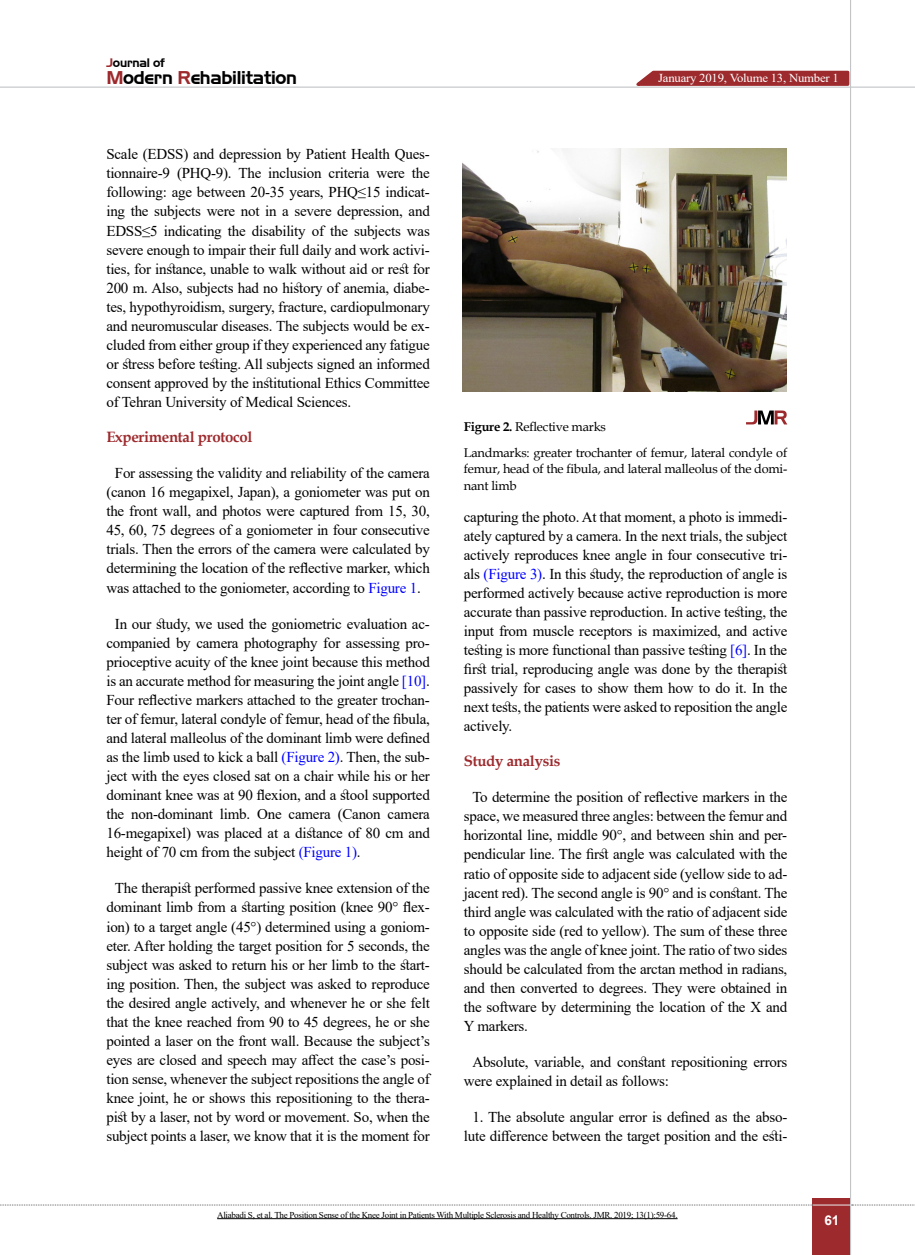
<style>
.page{position:relative;width:915px;height:1255px;background:#fff}
.page>*{position:absolute;margin:0;border:0;box-sizing:border-box;transform-origin:0 0}
.t1{font:18px "Aero Regular SWFTE";letter-spacing:-.015em;color:#000}
.t2{font:15px/19px "Times New Roman";letter-spacing:-.015em;color:#000;text-align:justify}
.t3{font:700 15px "Book Antiqua";letter-spacing:-.02em;color:#9d2a2d}
.t4{font:700 13.5px "Arial";color:#fff}
.t5{font:12.75px/26.2px "Book Antiqua";letter-spacing:-.015em;color:#000}
.t6{font:12.15px "Times New Roman";letter-spacing:-.015em;color:#fff;scale:1.05 1}
.t7{font:12px "Aero Regular SWFTE";letter-spacing:-.015em;color:#000}
.t8{font:9px "Times New Roman";letter-spacing:-.03em;color:#000}
.s1{color:#9d2a2d}
.s2{color:#00f}
.s3{font-weight:700}
</style>
<div class="page">
<div style="left:812px;top:1198px;width:38px;height:56px;background:#9d2a2d"></div>
<hr style="left:849px;top:0;width:1px;height:1254px;background:#c2c4c6">
<hr style="left:0;top:87px;width:914px;height:1px;background:#c2c4c6">
<hr style="left:812px;top:1204px;width:38px;height:1px;background:#ebebec">
<svg style="left:0;top:1204px;width:812px;height:1px"></svg>
<svg style="left:851px;top:1204px;width:64px;height:1px"></svg>
<img style="left:462px;top:149px;width:324px;height:242px">
<svg style="left:746px;top:410px;width:41px;height:14px"></svg>
<hr style="left:217px;top:1218px;width:460px;height:1px;background:#000">
<svg style="left:629px;top:69px;width:221px;height:18px;background:#b05658"></svg>
<p class="t7" style="left:106px;top:55px;width:60px"><span class="s1">J</span>ournal of</p>
<p class="t1" style="left:106px;top:67px;width:192px"><span class="s1">M</span>odern <span class="s1">R</span>ehabilitation</p>
<p class="t2" style="left:106px;top:144px;width:325px">Scale (EDSS) and depression by Patient Health Ques&shy;tionnaire-9 (PHQ-9). The inclusion criteria were the following: age between 20-35 years, PHQ≤15 indicat&shy;ing the subjects were not in a severe depression, and EDSS≤5 indicating the disability of the subjects was severe enough to impair their full daily and work activi&shy;ties, for instance, unable to walk without aid or rest for 200 m. Also, subjects had no history of anemia, diabe&shy;tes, hypothyroidism, surgery, fracture, cardiopulmonary and neuromuscular diseases. The subjects would be ex&shy;cluded from either group if they experienced any fatigue or stress before testing. All subjects signed an informed consent approved by the institutional Ethics Committee of Tehran University of Medical Sciences.</p>
<p class="t3" style="left:106px;top:427px;width:148px">Experimental protocol</p>
<p class="t2" style="left:106px;top:463px;width:325px;text-indent:9px">For assessing the validity and reliability of the camera (canon 16 megapixel, Japan), a goniometer was put on the front wall, and photos were captured from 15, 30, 45, 60, 75 degrees of a goniometer in four consecutive trials. Then the errors of the camera were calculated by determining the location of the reflective marker, which was attached to the goniometer, according to <span class="s2">Figure 1</span>.</p>
<p class="t2" style="left:106px;top:613px;width:325px;text-indent:9px">In our study, we used the goniometric evaluation ac&shy;companied by camera photography for assessing pro&shy;prioceptive acuity of the knee joint because this method is an accurate method for measuring the joint angle <span class="s2">[10]</span>.<br>Four reflective markers attached to the greater trochan&shy;ter of femur, lateral condyle of femur, head of the fibula, and lateral malleolus of the dominant limb were defined as the limb used to kick a ball <span class="s2">(Figure 2)</span>. Then, the sub&shy;ject with the eyes closed sat on a chair while his or her dominant knee was at 90 flexion, and a stool supported the non-dominant limb. One camera (Canon camera 16-megapixel) was placed at a distance of 80 cm and height of 70 cm from the subject <span class="s2">(Figure 1)</span>.</p>
<p class="t2" style="left:106px;top:878px;width:325px;text-align:center">The therapist performed passive knee extension of the dominant limb from a starting position (knee 90° flex&shy;ion) to a target angle (45°) determined using a goniom&shy;eter. After holding the target position for 5 seconds, the subject was asked to return his or her limb to the start&shy;ing position. Then, the subject was asked to reproduce the desired angle actively, and whenever he or she felt that the knee reached from 90 to 45 degrees, he or she pointed a laser on the front wall. Because the subject’s eyes are closed and speech may affect the case’s posi&shy;tion sense, whenever the subject repositions the angle of knee joint, he or shows this repositioning to the thera&shy;pist by a laser, not by word or movement. So, when the subject points a laser, we know that it is the moment for</p>
<p class="t6" style="left:658px;top:69px;width:174px">January 2019, Volume 13, Number 1</p>
<p class="t5" style="left:463px;top:413px;width:325px"><span class="s3">Figure 2.</span> Reflective marks<br>Landmarks: greater trochanter of femur, lateral condyle of</p>
<p class="t5" style="left:463px;top:460px;width:325px;line-height:16.5px">femur, head of the fibula, and lateral malleolus of the domi&shy;nant limb</p>
<p class="t2" style="left:463px;top:506px;width:325px">capturing the photo. At that moment, a photo is immedi&shy;ately captured by a camera. In the next trials, the subject actively reproduces knee angle in four consecutive tri&shy;als <span class="s2">(Figure 3)</span>. In this study, the reproduction of angle is performed actively because active reproduction is more accurate than passive reproduction. In active testing, the input from muscle receptors is maximized, and active testing is more functional than passive testing <span class="s2">[6]</span>. In the first trial, reproducing angle was done by the therapist passively for cases to show them how to do it. In the next tests, the patients were asked to reposition the angle actively.</p>
<p class="t3" style="left:463px;top:750px;width:98px">Study analysis</p>
<p class="t2" style="left:463px;top:787px;width:325px;text-indent:9px">To determine the position of reflective markers in the space, we measured three angles: between the femur and horizontal line, middle 90°, and between shin and per&shy;pendicular line. The first angle was calculated with the ratio of opposite side to adjacent side (yellow side to ad&shy;jacent red). The second angle is 90° and is constant. The third angle was calculated with the ratio of adjacent side to opposite side (red to yellow). The sum of these three angles was the angle of knee joint. The ratio of two sides should be calculated from the arctan method in radians, and then converted to degrees. They were obtained in the software by determining the location of the X and Y markers.</p>
<p class="t2" style="left:463px;top:1051px;width:325px;text-indent:9px">Absolute, variable, and constant repositioning errors were explained in detail as follows:</p>
<p class="t2" style="left:463px;top:1107px;width:325px;text-align:center">1. The absolute angular error is defined as the abso&shy;lute difference between the target position and the esti-</p>
<p class="t8" style="left:217px;top:1208px;width:462px">Aliabadi S, et al. The Position Sense of the Knee Joint in Patients With Multiple Sclerosis and Healthy Controls. JMR. 2019; 13(1):59-64.</p>
<p class="t4" style="left:824px;top:1210px;width:17px">61</p>
</div>
